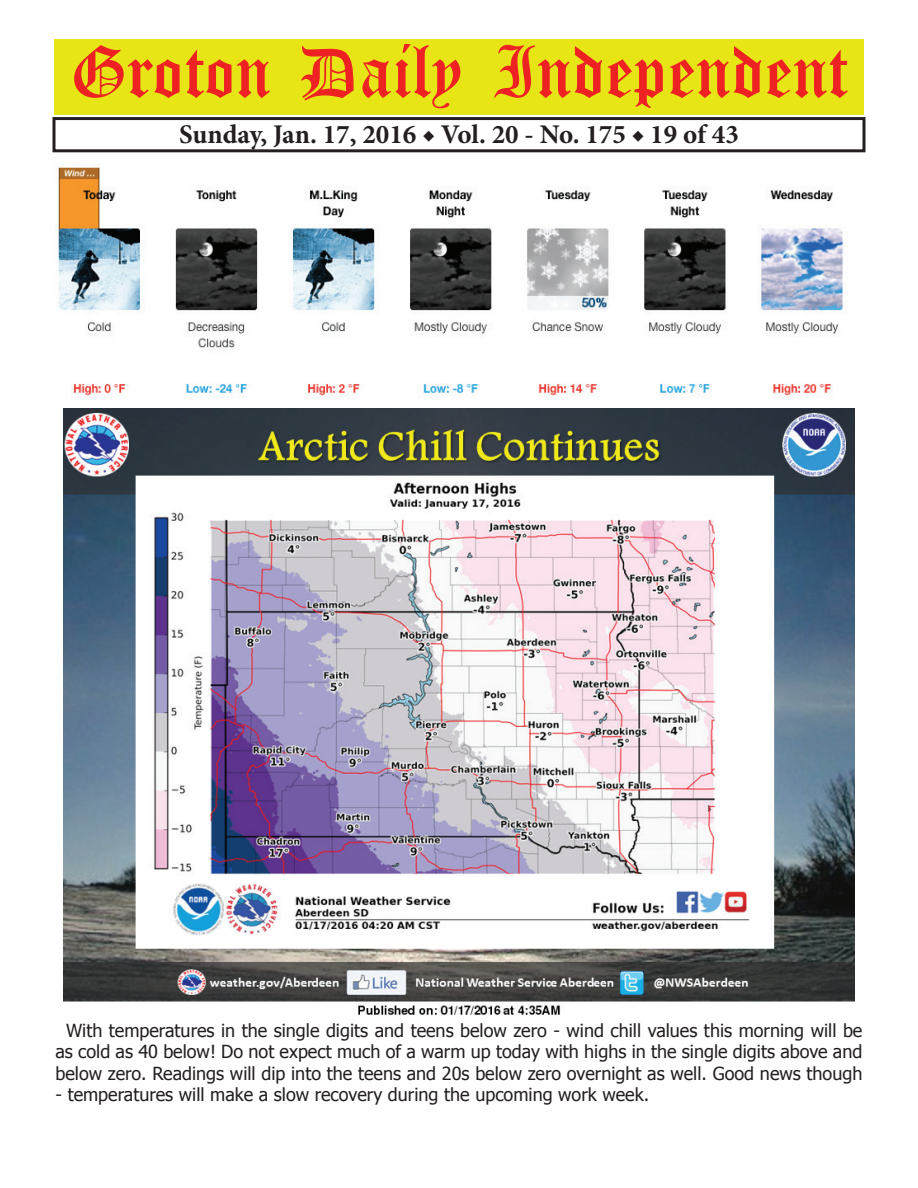
<style>
.page{position:relative;width:918px;height:1188px;background:#fff}
.page>*{position:absolute;margin:0;border:0;box-sizing:border-box;transform-origin:0 0}
.t1{font:54px "Old English Five";color:#ee2123}
.t2{font:700 27px "Minion Pro";color:#231f20}
.t3{font:18px/21.6px "Tahoma";color:#231f20;text-align:center}
</style>
<div class="page">
<div style="left:52px;top:117px;width:814px;height:35px;border:3px solid #231f20"></div>
<div style="left:54px;top:40px;width:810px;height:75px;background:#e7e515"></div>
<img style="left:64px;top:408px;width:790px;height:607px">
<img style="left:56px;top:164px;width:787px;height:234px">
<h1 class="t1" style="left:70px;top:47px;width:779px">Groton Daily Independent</h1>
<h2 class="t2" style="left:179px;top:116px;width:561px">Sunday, Jan. 17, 2016 ◆ Vol. 20 - No. 175 ◆ 19 of 43</h2>
<p class="t3" style="left:56px;top:1018px;width:808px">With temperatures in the single digits and teens below zero - wind chill values this morning will be as cold as 40 below! Do not expect much of a warm up today with highs in the single digits above and below zero. Readings will dip into the teens and 20s below zero overnight as well. Good news though</p>
<p class="t3" style="left:56px;top:1083px;width:595px">- temperatures will make a slow recovery during the upcoming work week.</p>
</div>
